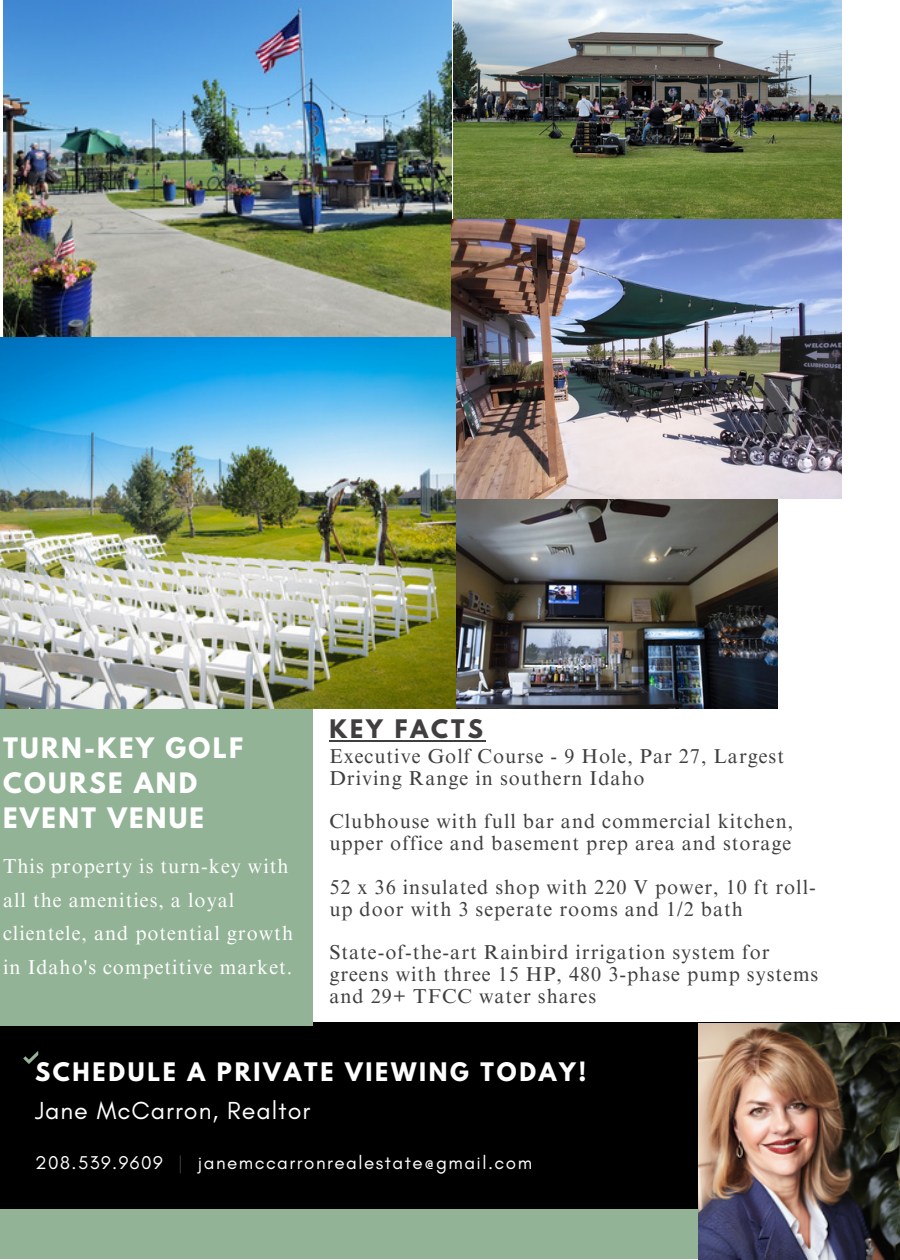
<style>
.page{position:relative;width:900px;height:1260px;background:#fff}
.page>*{position:absolute;margin:0;border:0;box-sizing:border-box;transform-origin:0 0}
.t1{font:25.25px "Glacial Indifference";letter-spacing:.04em;color:#fff}
.t2{font:700 25px/35.2px "League Spartan";letter-spacing:.09em;color:#fff}
.t3{font:700 22.75px "League Spartan";letter-spacing:.12em;color:#fff}
.t4{font:700 22.75px "League Spartan";letter-spacing:.13em;color:#403e3e}
.t5{font:20px/21.8px "Times NRMT Pro";letter-spacing:.05em;color:#403e3e}
.t6{font:20px/33.5px "Times NRMT Pro";letter-spacing:.05em;color:#fff}
.t7{font:18.75px "Glacial Indifference";letter-spacing:.08em;color:#fff}
.t8{font:18.75px "Glacial Indifference";color:#403e3e}
</style>
<div class="page">
<div style="left:0;top:1022px;width:900px;height:203px;background:#000"></div>
<div style="left:0;top:1209px;width:900px;height:50px;background:#92b396"></div>
<div style="left:0;top:706px;width:313px;height:320px;background:#92b396"></div>
<svg style="left:23px;top:1051px;width:15px;height:13px"></svg>
<img style="left:699px;top:1024px;width:201px;height:236px">
<img style="left:456px;top:499px;width:322px;height:209px">
<img style="left:453px;top:0;width:388px;height:219px">
<img style="left:3px;top:0;width:448px;height:337px">
<img style="left:451px;top:219px;width:391px;height:280px">
<img style="left:0;top:337px;width:456px;height:371px">
<hr style="left:329px;top:740px;width:157px;height:2px;background:#403e3e">
<p class="t2" style="left:3px;top:733px;width:242px">TURN-KEY GOLF<br>COURSE AND<br>EVENT VENUE</p>
<p class="t6" style="left:3px;top:852px;width:292px">This property is turn-key with all the amenities, a loyal clientele, and potential growth in Idaho's competitive market.</p>
<p class="t4" style="left:329px;top:718px;width:155px">KEY FACTS</p>
<h1 class="t5" style="left:329px;top:748px;width:456px">Executive Golf Course - 9 Hole, Par 27, Largest<br>Driving Range in southern Idaho</h1>
<h1 class="t5" style="left:329px;top:813px;width:465px">Clubhouse with full bar and commercial kitchen, upper office and basement prep area and storage</h1>
<p class="t5" style="left:329px;top:879px;width:488px">52 x 36 insulated shop with 220 V power, 10 ft roll&shy;up door with 3 seperate rooms and 1/2 bath</p>
<p class="t5" style="left:329px;top:944px;width:490px">State-of-the-art Rainbird irrigation system for greens with three 15 HP, 480 3-phase pump systems and 29+ TFCC water shares</p>
<p class="t3" style="left:35px;top:1061px;width:553px">SCHEDULE A PRIVATE VIEWING TODAY!</p>
<p class="t1" style="left:35px;top:1095px;width:277px">Jane McCarron, Realtor</p>
<p class="t7" style="left:35px;top:1151px;width:129px">208.539.9609</p>
<p class="t8" style="left:178px;top:1151px;width:7px">|</p>
<p class="t7" style="left:198px;top:1151px;width:336px">janemccarronrealestate@gmail.com</p>
</div>
